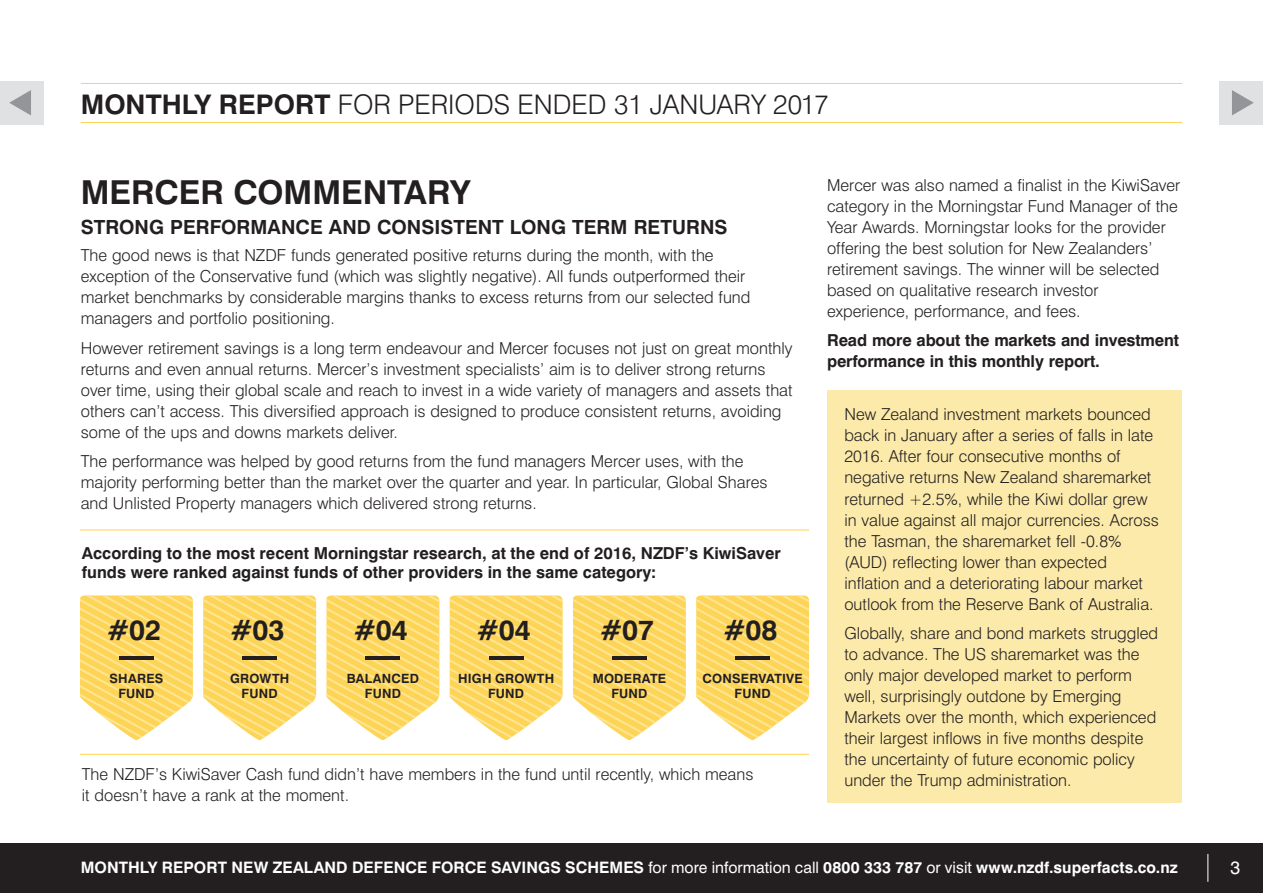
<style>
.page{position:relative;width:1263px;height:893px;background:#fff}
.page>*{position:absolute;margin:0;border:0;box-sizing:border-box;transform-origin:0 0}
.t1{font:700 33px "Swiss 721 BT";color:#231f20}
.t2{font:700 28.2px "Swiss 721 BT";color:#231f20}
.t3{font:300 27px "Swiss 721 BT";color:#231f20}
.t4{font:700 19.5px "Swiss 721 BT";color:#231f20}
.t5{font:18px "Swiss 721 BT";color:#fff}
.t6{font:300 16.5px/21px "Swiss 721 BT";color:#231f20}
.t7{font:700 16.5px/19.8px "Swiss 721 BT";color:#231f20}
.t8{font:700 15.75px "Swiss 721 BT";letter-spacing:.005em;color:#fff}
.t9{font:700 12.75px/15.3px "Swiss 721 BT";letter-spacing:.015em;color:#231f20;text-align:center}
.s1{font-weight:700}
.s2{font-weight:400}
</style>
<div class="page">
<div style="left:0;top:843px;width:1263px;height:50px;background:#231f20"></div>
<svg style="left:1207px;top:854px;width:1px;height:28px"></svg>
<svg style="left:203px;top:595px;width:113px;height:145px;background:#fdde7c"></svg>
<svg style="left:326px;top:595px;width:113px;height:145px;background:#fdde7c"></svg>
<svg style="left:450px;top:595px;width:113px;height:145px;background:#fdde7c"></svg>
<svg style="left:573px;top:595px;width:113px;height:145px;background:#fdde7c"></svg>
<svg style="left:696px;top:595px;width:113px;height:145px;background:#fdde7c"></svg>
<hr style="left:81px;top:83px;width:1101px;height:1px;background:#fdd456">
<hr style="left:81px;top:122px;width:1101px;height:1px;background:#fdd456">
<div style="left:1220px;top:81px;width:43px;height:43px;background:#e0e1e3"></div>
<svg style="left:1232px;top:90px;width:22px;height:25px"></svg>
<div style="left:0;top:81px;width:43px;height:43px;background:#e0e1e3"></div>
<svg style="left:9px;top:90px;width:22px;height:25px"></svg>
<hr style="left:80px;top:530px;width:729px;height:1px;background:#fdd456">
<svg style="left:80px;top:595px;width:113px;height:145px;background:#fdde7c"></svg>
<div style="left:827px;top:390px;width:355px;height:413px;background:#fceaaa"></div>
<hr style="left:80px;top:754px;width:729px;height:1px;background:#fdd456">
<hr style="left:612px;top:656px;width:34px;height:4px;background:#231f20">
<hr style="left:736px;top:656px;width:34px;height:4px;background:#231f20">
<hr style="left:489px;top:656px;width:34px;height:4px;background:#231f20">
<hr style="left:366px;top:656px;width:34px;height:4px;background:#231f20">
<hr style="left:243px;top:656px;width:34px;height:4px;background:#231f20">
<hr style="left:119px;top:656px;width:34px;height:4px;background:#231f20">
<h3 class="t3" style="left:81px;top:88px;width:749px"><span class="s1">MONTHLY REPORT</span> FOR PERIODS ENDED 31 JANUARY 2017</h3>
<h1 class="t1" style="left:81px;top:172px;width:391px">MERCER COMMENTARY</h1>
<p class="t4" style="left:81px;top:215px;width:648px">STRONG PERFORMANCE AND CONSISTENT LONG TERM RETURNS</p>
<p class="t6" style="left:81px;top:244px;width:671px">The good news is that NZDF funds generated positive returns during the month, with the exception of the Conservative fund (which was slightly negative). All funds outperformed their market benchmarks by considerable margins thanks to excess returns from our selected fund managers and portfolio positioning.</p>
<p class="t6" style="left:81px;top:337px;width:713px">However retirement savings is a long term endeavour and Mercer focuses not just on great monthly returns and even annual returns. Mercer’s investment specialists’ aim is to deliver strong returns over time, using their global scale and reach to invest in a wide variety of managers and assets that others can’t access. This diversified approach is designed to produce consistent returns, avoiding some of the ups and downs markets deliver.</p>
<p class="t6" style="left:81px;top:450px;width:688px">The performance was helped by good returns from the fund managers Mercer uses, with the majority performing better than the market over the quarter and year. In particular, Global Shares and Unlisted Property managers which delivered strong returns.</p>
<p class="t7" style="left:82px;top:543px;width:700px">According to the most recent Morningstar research, at the end of 2016, NZDF’s KiwiSaver funds were ranked against funds of other providers in the same category:</p>
<h2 class="t2" style="left:108px;top:613px;width:55px">#02</h2>
<h2 class="t2" style="left:231px;top:613px;width:55px">#03</h2>
<h2 class="t2" style="left:354px;top:613px;width:55px">#04</h2>
<h2 class="t2" style="left:477px;top:613px;width:55px">#04</h2>
<h2 class="t2" style="left:600px;top:613px;width:55px">#07</h2>
<p class="t9" style="left:702px;top:671px;width:102px">CONSERVATIVE<br>FUND</p>
<h2 class="t2" style="left:724px;top:613px;width:55px">#08</h2>
<p class="t9" style="left:110px;top:671px;width:55px">SHARES<br>FUND</p>
<p class="t9" style="left:230px;top:671px;width:61px">GROWTH<br>FUND</p>
<p class="t9" style="left:347px;top:671px;width:74px">BALANCED<br>FUND</p>
<p class="t9" style="left:458px;top:671px;width:98px">HIGH GROWTH<br>FUND</p>
<p class="t9" style="left:593px;top:671px;width:75px">MODERATE<br>FUND</p>
<p class="t6" style="left:82px;top:764px;width:673px">The NZDF’s KiwiSaver Cash fund didn’t have members in the fund until recently, which means it doesn’t have a rank at the moment.</p>
<p class="t6" style="left:827px;top:174px;width:355px">Mercer was also named a finalist in the KiwiSaver category in the Morningstar Fund Manager of the Year Awards. Morningstar looks for the provider offering the best solution for New Zealanders’ retirement savings. The winner will be selected based on qualitative research investor experience, performance, and fees.</p>
<p class="t7" style="left:827px;top:330px;width:353px;line-height:21px">Read more about the markets and investment performance in this monthly report.</p>
<p class="t6" style="left:844px;top:404px;width:316px">New Zealand investment markets bounced back in January after a series of falls in late 2016. After four consecutive months of negative returns New Zealand sharemarket returned +2.5%, while the Kiwi dollar grew in value against all major currencies. Across the Tasman, the sharemarket fell -0.8% (AUD) reflecting lower than expected inflation and a deteriorating labour market outlook from the Reserve Bank of Australia.</p>
<p class="t6" style="left:844px;top:622px;width:315px">Globally, share and bond markets struggled to advance. The US sharemarket was the only major developed market to perform well, surprisingly outdone by Emerging Markets over the month, which experienced their largest inflows in five months despite the uncertainty of future economic policy under the Trump administration.</p>
<p class="t8" style="left:81px;top:858px;width:1098px">MONTHLY REPORT NEW ZEALAND DEFENCE FORCE SAVINGS SCHEMES <span class="s2">for more information call</span> 0800 333 787 <span class="s2">or visit</span> www.nzdf.superfacts.co.nz</p>
<p class="t5" style="left:1230px;top:857px;width:11px">3</p>
</div>
